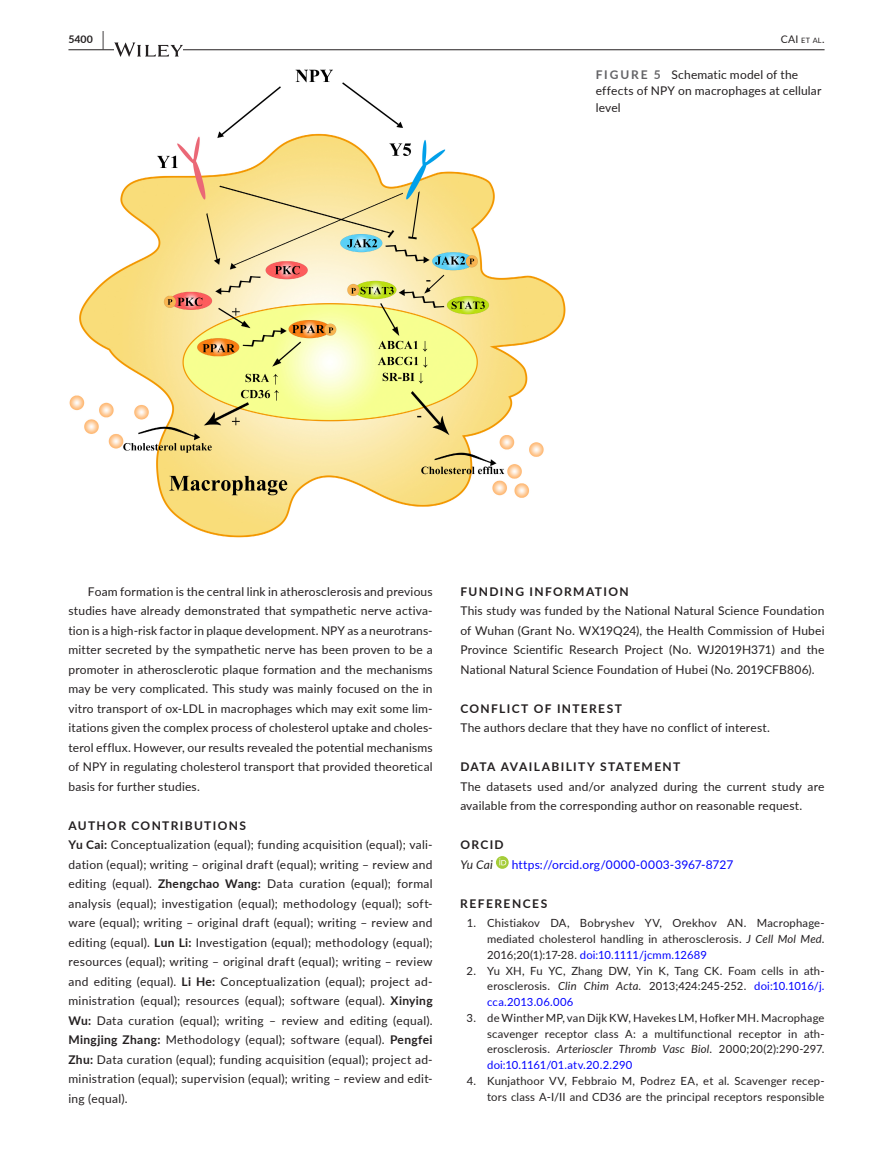
<style>
.page{position:relative;width:893px;height:1174px;background:#fff}
.page>*{position:absolute;margin:0;border:0;box-sizing:border-box;transform-origin:0 0}
.t1{font:12px/19.5px "Lato";letter-spacing:.025em;color:#231f20}
.t2{font:700 12px "Lato";letter-spacing:.115em;color:#231f20}
.t3{font:12px "Lato";letter-spacing:.015em;color:#00f}
.t4{font:italic 12px "Lato";color:#231f20}
.t5{font:11.25px/15.8px "Lato";letter-spacing:.015em;color:#231f20;text-align:justify}
.t6{font:10.5px "Lato";color:#231f20}
.t7{font:700 10.5px "Lato";color:#231f20}
.s1{font-size:19.5px}
.s2{font-size:7.35px}
.s3{font-weight:700;color:#636366}
.s4{font-weight:700}
.s5{font-style:italic}
.s6{color:#00f}
</style>
<div class="page">
<hr style="left:68px;top:49px;width:756px;height:1px;background:#231f20">
<svg style="left:114px;top:42px;width:69px;height:15px"></svg>
<svg style="left:496px;top:856px;width:13px;height:12px"></svg>
<svg style="left:499px;top:858px;width:7px;height:7px"></svg>
<img style="left:69px;top:69px;width:497px;height:468px">
<p class="t7" style="left:68px;top:31px;width:37px">5400 <span class="s1">|</span></p>
<p class="t6" style="left:781px;top:31px;width:45px">CAI <span class="s2">et al</span>.</p>
<p class="t1" style="left:596px;top:66px;width:227px;line-height:16.5px"><span class="s3">FIGURE 5</span> Schematic model of the effects of NPY on macrophages at cellular level</p>
<p class="t1" style="left:68px;top:581px;width:366px;text-align:justify;text-indent:20px">Foam formation is the central link in atherosclerosis and previous studies have already demonstrated that sympathetic nerve activa&shy;tion is a high-risk factor in plaque development. NPY as a neurotrans&shy;mitter secreted by the sympathetic nerve has been proven to be a promoter in atherosclerotic plaque formation and the mechanisms may be very complicated. This study was mainly focused on the in vitro transport of ox-LDL in macrophages which may exit some lim&shy;itations given the complex process of cholesterol uptake and choles&shy;terol efflux. However, our results revealed the potential mechanisms of NPY in regulating cholesterol transport that provided theoretical basis for further studies.</p>
<p class="t1" style="left:68px;top:815px;width:366px"><span class="s4">AUTHOR CONTRIBUTIONS<br>Yu Cai:</span> Conceptualization (equal); funding acquisition (equal); vali&shy;dation (equal); writing – original draft (equal); writing – review and editing (equal). <span class="s4">Zhengchao Wang:</span> Data curation (equal); formal analysis (equal); investigation (equal); methodology (equal); soft&shy;ware (equal); writing – original draft (equal); writing – review and editing (equal). <span class="s4">Lun Li:</span> Investigation (equal); methodology (equal); resources (equal); writing – original draft (equal); writing – review and editing (equal). <span class="s4">Li He:</span> Conceptualization (equal); project ad&shy;ministration (equal); resources (equal); software (equal). <span class="s4">Xinying Wu:</span> Data curation (equal); writing – review and editing (equal).<br><span class="s4">Mingjing Zhang:</span> Methodology (equal); software (equal). <span class="s4">Pengfei Zhu:</span> Data curation (equal); funding acquisition (equal); project ad&shy;ministration (equal); supervision (equal); writing – review and edit&shy;ing (equal).</p>
<p class="t2" style="left:460px;top:582px;width:170px">FUNDING INFORMATION</p>
<p class="t1" style="left:460px;top:600px;width:366px;text-align:justify">This study was funded by the National Natural Science Foundation of Wuhan (Grant No. WX19Q24), the Health Commission of Hubei Province Scientific Research Project (No. WJ2019H371) and the National Natural Science Foundation of Hubei (No. 2019CFB806).</p>
<p class="t2" style="left:460px;top:699px;width:163px">CONFLICT OF INTEREST</p>
<p class="t1" style="left:460px;top:717px;width:311px">The authors declare that they have no conflict of interest.</p>
<p class="t2" style="left:460px;top:758px;width:221px">DATA AVAILABILITY STATEMENT</p>
<p class="t1" style="left:460px;top:776px;width:366px">The datasets used and/or analyzed during the current study are available from the corresponding author on reasonable request.</p>
<p class="t2" style="left:460px;top:836px;width:45px">ORCID</p>
<p class="t4" style="left:460px;top:856px;width:34px">Yu Cai</p>
<p class="t3" style="left:512px;top:856px;width:223px">https://orcid.org/0000-0003-3967-8727</p>
<p class="t2" style="left:460px;top:894px;width:88px">REFERENCES</p>
<p class="t5" style="left:487px;top:915px;width:339px;text-indent:-20px">1. Chistiakov DA, Bobryshev YV, Orekhov AN. Macrophage&shy;mediated cholesterol handling in atherosclerosis. <span class="s5">J Cell Mol Med</span>.<br>2016;20(1):17-28. <span class="s6">doi:10.1111/jcmm.12689</span></p>
<p class="t5" style="left:487px;top:962px;width:339px;text-indent:-21px">2. Yu XH, Fu YC, Zhang DW, Yin K, Tang CK. Foam cells in ath&shy;erosclerosis. <span class="s5">Clin Chim Acta</span>. 2013;424:245-252. <span class="s6">doi:10.1016/j. cca.2013.06.006</span></p>
<p class="t5" style="left:487px;top:1009px;width:339px;text-indent:-21px">3. de Winther MP, van Dijk KW, Havekes LM, Hofker MH. Macrophage scavenger receptor class A: a multifunctional receptor in ath&shy;erosclerosis. <span class="s5">Arterioscler Thromb Vasc Biol</span>. 2000;20(2):290-297. <span class="s6">doi:10.1161/01.atv.20.2.290</span></p>
<p class="t5" style="left:467px;top:1072px;width:359px;text-align:right">4. Kunjathoor VV, Febbraio M, Podrez EA, et al. Scavenger recep&shy;tors class A-I/II and CD36 are the principal receptors responsible</p>
</div>
